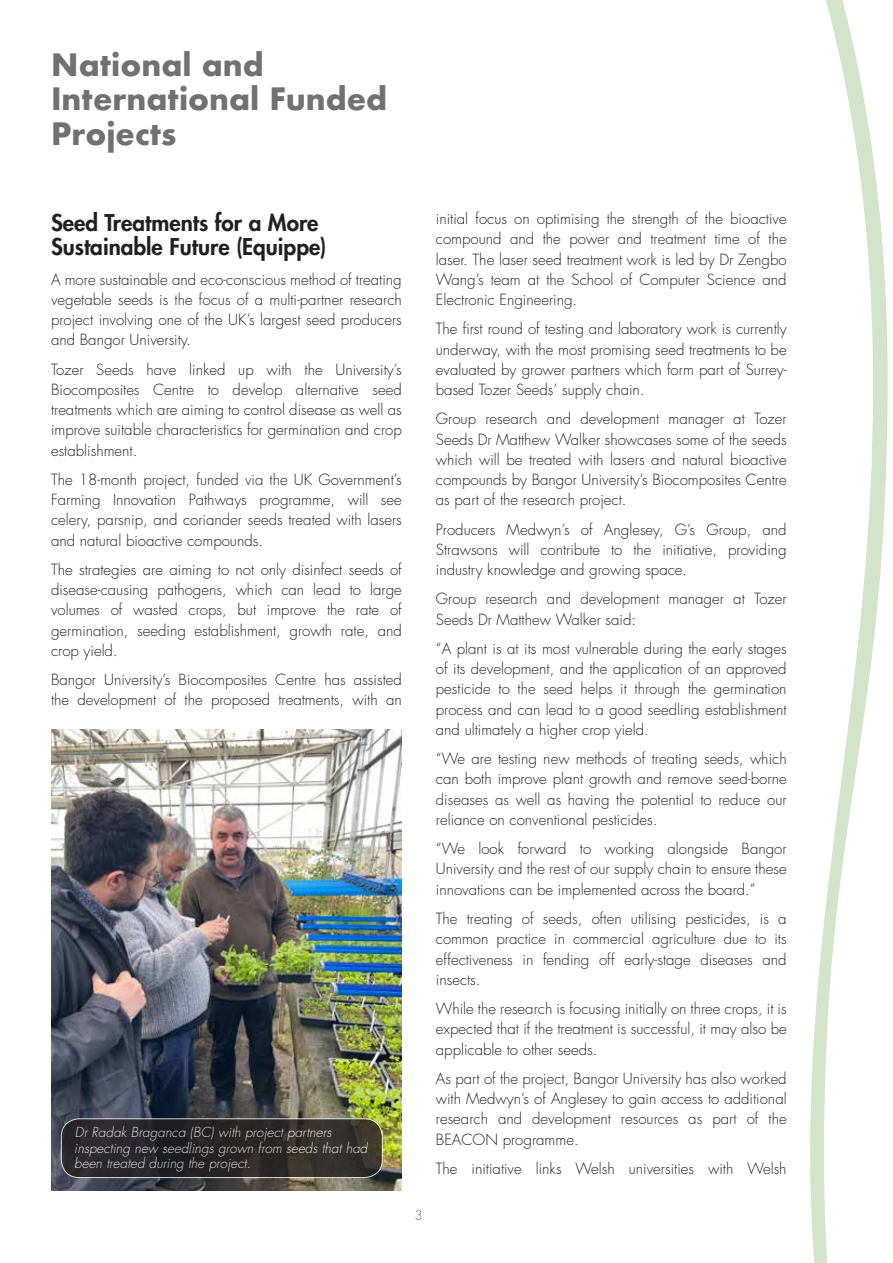
<style>
.page{position:relative;width:893px;height:1263px;background:#fff}
.page>*{position:absolute;margin:0;border:0;box-sizing:border-box;transform-origin:0 0}
.t1{font:700 30px/34.5px "Futura";color:#717074}
.t2{font:800 22.5px/24.8px "Futura";color:#231f20}
.t3{font:300 15px/20.2px "Futura";color:#231f20;text-align:justify}
.t4{font:italic 300 13.5px/15.5px "Futura";color:#fff}
</style>
<div class="page">
<svg style="left:810px;top:0;width:78px;height:1263px"></svg>
<svg style="left:415px;top:1210px;width:6px;height:10px"></svg>
<img style="left:52px;top:729px;width:350px;height:462px">
<svg style="left:61px;top:1119px;width:321px;height:58px;background:#2c2929"></svg>
<div style="left:61px;top:1118px;width:322px;height:60px;border:1px solid #fff;border-radius:18px"></div>
<h1 class="t1" style="left:51px;top:47px;width:338px">National and<br>International Funded<br>Projects</h1>
<h2 class="t2" style="left:51px;top:209px;width:277px">Seed Treatments for a More<br>Sustainable Future (Equippe)</h2>
<p class="t3" style="left:51px;top:269px;width:352px">A more sustainable and eco-conscious method of treating vegetable seeds is the focus of a multi-partner research project involving one of the UK’s largest seed producers and Bangor University.</p>
<p class="t3" style="left:51px;top:359px;width:352px">Tozer Seeds have linked up with the University’s Biocomposites Centre to develop alternative seed treatments which are aiming to control disease as well as improve suitable characteristics for germination and crop establishment.</p>
<p class="t3" style="left:51px;top:469px;width:352px">The 18-month project, funded via the UK Government’s Farming Innovation Pathways programme, will see celery, parsnip, and coriander seeds treated with lasers and natural bioactive compounds.</p>
<p class="t3" style="left:51px;top:559px;width:352px">The strategies are aiming to not only disinfect seeds of disease-causing pathogens, which can lead to large volumes of wasted crops, but improve the rate of germination, seeding establishment, growth rate, and crop yield.</p>
<p class="t3" style="left:51px;top:670px;width:352px">Bangor University’s Biocomposites Centre has assisted the development of the proposed treatments, with an</p>
<p class="t4" style="left:74px;top:1124px;width:295px">Dr Radak Braganca (BC) with project partners inspecting new seedlings grown from seeds that had been treated during the project.</p>
<p class="t3" style="left:436px;top:209px;width:352px">initial focus on optimising the strength of the bioactive compound and the power and treatment time of the laser. The laser seed treatment work is led by Dr Zengbo Wang’s team at the School of Computer Science and Electronic Engineering.</p>
<p class="t3" style="left:436px;top:319px;width:352px">The first round of testing and laboratory work is currently underway, with the most promising seed treatments to be evaluated by grower partners which form part of Surrey&shy;based Tozer Seeds’ supply chain.</p>
<p class="t3" style="left:436px;top:409px;width:352px">Group research and development manager at Tozer Seeds Dr Matthew Walker showcases some of the seeds which will be treated with lasers and natural bioactive compounds by Bangor University’s Biocomposites Centre as part of the research project.</p>
<p class="t3" style="left:436px;top:519px;width:352px">Producers Medwyn’s of Anglesey, G’s Group, and Strawsons will contribute to the initiative, providing industry knowledge and growing space.</p>
<p class="t3" style="left:436px;top:589px;width:352px">Group research and development manager at Tozer<br>Seeds Dr Matthew Walker said:</p>
<p class="t3" style="left:436px;top:638px;width:352px">“A plant is at its most vulnerable during the early stages of its development, and the application of an approved pesticide to the seed helps it through the germination process and can lead to a good seedling establishment and ultimately a higher crop yield.</p>
<p class="t3" style="left:436px;top:749px;width:352px">“We are testing new methods of treating seeds, which can both improve plant growth and remove seed-borne diseases as well as having the potential to reduce our reliance on conventional pesticides.</p>
<p class="t3" style="left:436px;top:839px;width:352px">“We look forward to working alongside Bangor University and the rest of our supply chain to ensure these innovations can be implemented across the board.”</p>
<p class="t3" style="left:436px;top:908px;width:352px">The treating of seeds, often utilising pesticides, is a common practice in commercial agriculture due to its effectiveness in fending off early-stage diseases and insects.</p>
<p class="t3" style="left:436px;top:998px;width:352px">While the research is focusing initially on three crops, it is expected that if the treatment is successful, it may also be applicable to other seeds.</p>
<p class="t3" style="left:436px;top:1068px;width:352px">As part of the project, Bangor University has also worked with Medwyn’s of Anglesey to gain access to additional research and development resources as part of the BEACON programme.</p>
<p class="t3" style="left:436px;top:1158px;width:352px">The initiative links Welsh universities with Welsh</p>
</div>
